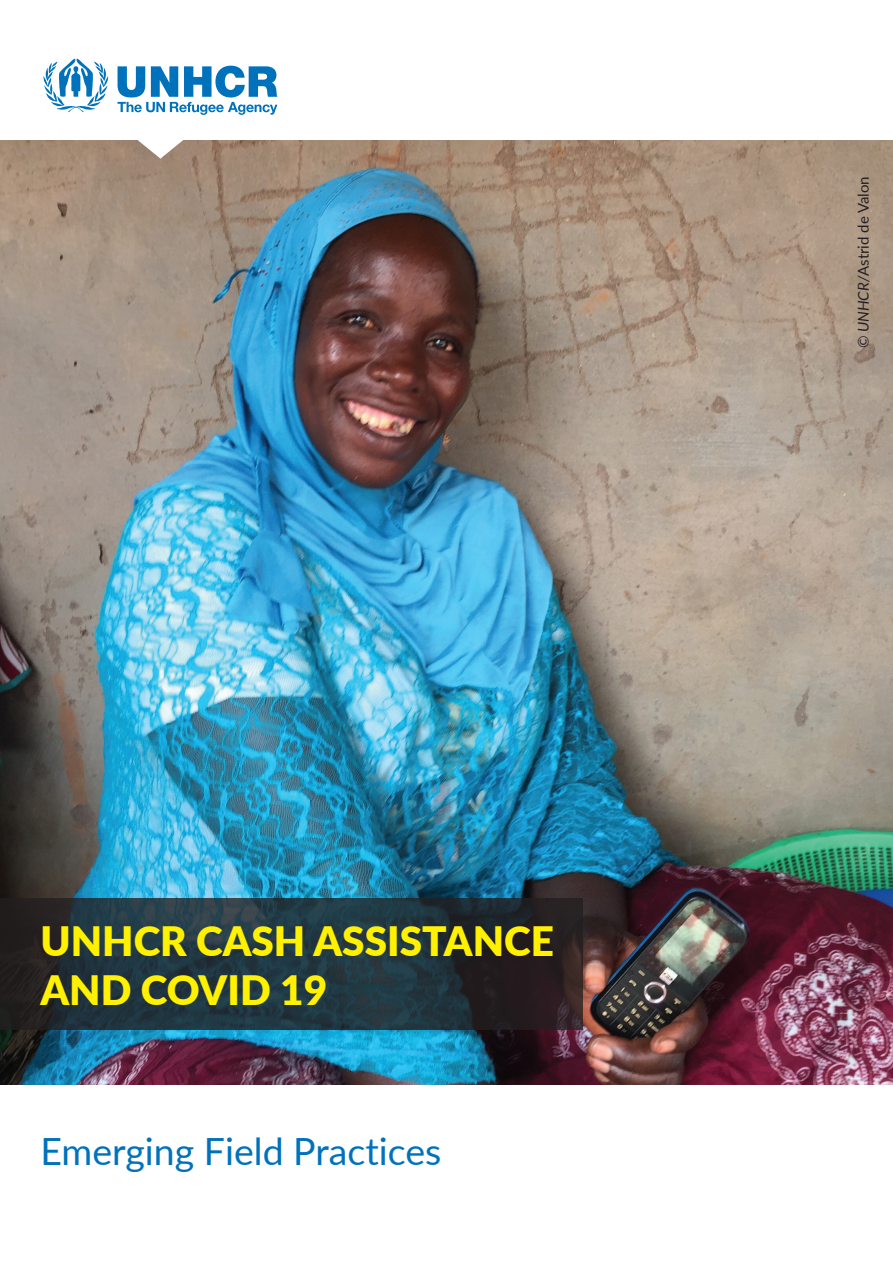
<style>
.page{position:relative;width:893px;height:1263px;background:#fff}
.page>*{position:absolute;margin:0;border:0;box-sizing:border-box;transform-origin:0 0}
.t1{font:900 40.5px/48.6px "Lato";color:#fff101}
.t2{font:37.5px "Lato";color:#0072bc}
.t3{font:15px "Lato";color:#231f20}
.s1{font-style:italic}
</style>
<div class="page">
<img style="left:0;top:141px;width:893px;height:943px">
<svg style="left:43px;top:59px;width:66px;height:53px"></svg>
<svg style="left:118px;top:66px;width:159px;height:49px"></svg>
<svg style="left:0;top:898px;width:583px;height:132px;background:#223037"></svg>
<svg style="left:133px;top:140px;width:55px;height:19px"></svg>
<p class="t1" style="left:40px;top:915px;width:515px">UNHCR CASH ASSISTANCE<br>AND COVID 19</p>
<p class="t2" style="left:40px;top:1125px;width:403px">Emerging Field Practices</p>
<p class="t3" style="left:853px;top:348px;width:173px;rotate:-90deg"><span class="s1">© UNHCR/</span>Astrid de Valon</p>
</div>
